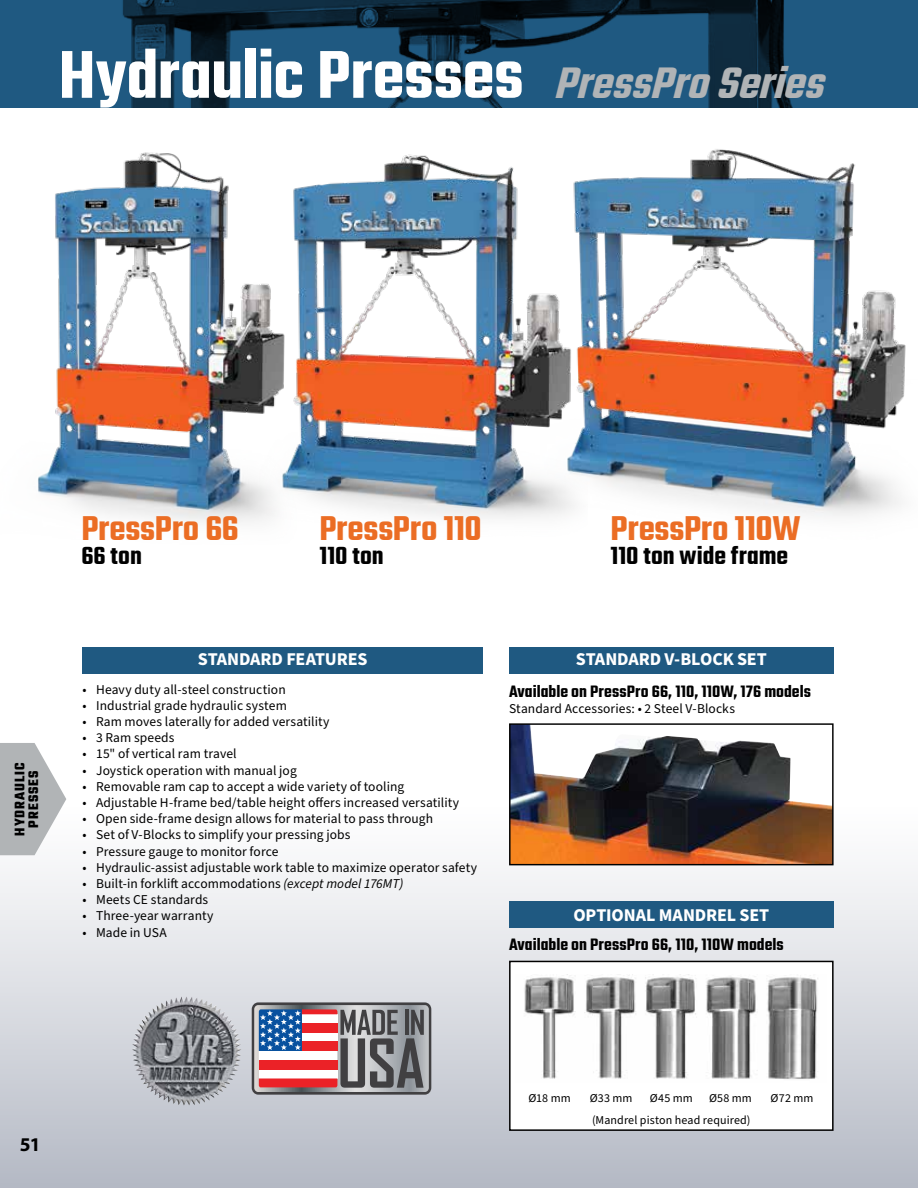
<style>
.page{position:relative;width:918px;height:1188px;background:#fff}
.page>*{position:absolute;margin:0;border:0;box-sizing:border-box;transform-origin:0 0}
.t1{font:600 73.5px "Teko";letter-spacing:-.005em;color:#fff}
.t2{font:italic 600 48px "Teko";color:#b1b4b6}
.t3{font:600 37.5px "Teko";letter-spacing:-.005em;color:#eb6d24}
.t4{font:600 27px "Teko";color:#000}
.t5{font:700 19.5px "Myriad Pro";color:#000}
.t6{font:600 18px "Teko";letter-spacing:.005em;color:#000}
.t7{font:700 18px "Source Sans Pro";letter-spacing:-.01em;color:#fff}
.t8{font:700 15px/13.5px "Teko";letter-spacing:.065em;color:#000;text-align:center}
.t9{font:13.5px "Source Sans Pro";letter-spacing:.005em;color:#000}
.t10{font:12px "Source Sans Pro";letter-spacing:.01em;color:#000}
.s1{font-style:italic}
</style>
<div class="page">
<div style="left:0;top:585px;width:918px;height:603px;background:linear-gradient(to bottom,#fff,#bec2cb)"></div>
<img style="left:297px;top:154px;width:243px;height:364px">
<img style="left:38px;top:152px;width:259px;height:371px">
<img style="left:540px;top:149px;width:366px;height:368px">
<svg style="left:0;top:0;width:918px;height:108px;background:#184564"></svg>
<img style="left:511px;top:725px;width:321px;height:138px">
<div style="left:509px;top:723px;width:325px;height:142px;border:1px solid #000"></div>
<div style="left:83px;top:647px;width:400px;height:27px;background:#1f5981"></div>
<div style="left:509px;top:647px;width:325px;height:27px;background:#1f5981"></div>
<div style="left:509px;top:901px;width:325px;height:27px;background:#1f5981"></div>
<div style="left:510px;top:961px;width:323px;height:169px;background:#fff"></div>
<img style="left:524px;top:975px;width:294px;height:104px">
<div style="left:509px;top:961px;width:325px;height:170px;border:2px solid #000"></div>
<svg style="left:252px;top:1002px;width:179px;height:93px;background:#97828b"></svg>
<img style="left:132px;top:996px;width:73px;height:110px">
<svg style="left:0;top:743px;width:66px;height:112px"></svg>
<h1 class="t1" style="left:59px;top:30px;width:467px">Hydraulic Presses</h1>
<h2 class="t2" style="left:554px;top:54px;width:287px">PressProSeries</h2>
<p class="t8" style="left:14px;top:836px;width:75px;rotate:-90deg">HYDRAULIC<br>PRESSES</p>
<h3 class="t3" style="left:81px;top:505px;width:159px">PressPro 66</h3>
<h3 class="t4" style="left:81px;top:539px;width:62px">66 ton</h3>
<h3 class="t3" style="left:319px;top:505px;width:164px">PressPro 110</h3>
<h3 class="t4" style="left:319px;top:539px;width:66px">110 ton</h3>
<h3 class="t3" style="left:611px;top:505px;width:192px">PressPro 110W</h3>
<h3 class="t4" style="left:611px;top:539px;width:179px">110 ton wide frame</h3>
<h3 class="t7" style="left:198px;top:646px;width:171px">STANDARD FEATURES</h3>
<h3 class="t7" style="left:576px;top:646px;width:192px">STANDARD V-BLOCK SET</h3>
<p class="t9" style="left:83px;top:680px;width:205px">• Heavy duty all-steel construction</p>
<p class="t9" style="left:83px;top:696px;width:206px">• Industrial grade hydraulic system</p>
<p class="t9" style="left:83px;top:713px;width:248px">• Ram moves laterally for added versatility</p>
<p class="t9" style="left:83px;top:729px;width:93px">• 3 Ram speeds</p>
<p class="t9" style="left:83px;top:745px;width:156px">• 15" of vertical ram travel</p>
<p class="t9" style="left:83px;top:761px;width:216px">• Joystick operation with manual jog</p>
<p class="t9" style="left:83px;top:777px;width:323px">• Removable ram cap to accept a wide variety of tooling</p>
<p class="t9" style="left:83px;top:794px;width:378px">• Adjustable H-frame bed/table height offers increased versatility</p>
<p class="t9" style="left:83px;top:810px;width:352px">• Open side-frame design allows for material to pass through</p>
<p class="t9" style="left:83px;top:826px;width:269px">• Set of V-Blocks to simplify your pressing jobs</p>
<p class="t9" style="left:83px;top:842px;width:197px">• Pressure gauge to monitor force</p>
<p class="t9" style="left:83px;top:858px;width:396px">• Hydraulic-assist adjustable work table to maximize operator safety</p>
<p class="t9" style="left:83px;top:875px;width:322px">• Built-in forklift accommodations <span class="s1">(except model 176MT)</span></p>
<p class="t9" style="left:83px;top:891px;width:127px">• Meets CE standards</p>
<p class="t9" style="left:83px;top:907px;width:132px">• Three-year warranty</p>
<p class="t9" style="left:83px;top:923px;width:86px">• Made in USA</p>
<h3 class="t6" style="left:509px;top:681px;width:303px">Available on PressPro 66, 110, 110W, 176 models</h3>
<p class="t9" style="left:509px;top:700px;width:227px">Standard Accessories: • 2 Steel V-Blocks</p>
<h3 class="t7" style="left:573px;top:903px;width:197px">OPTIONAL MANDREL SET</h3>
<h3 class="t6" style="left:509px;top:934px;width:276px">Available on PressPro 66, 110, 110W models</h3>
<h3 class="t5" style="left:20px;top:1132px;width:22px">51</h3>
<p class="t10" style="left:529px;top:1090px;width:44px">Ø18 mm</p>
<p class="t10" style="left:590px;top:1090px;width:44px">Ø33 mm</p>
<p class="t10" style="left:650px;top:1090px;width:44px">Ø45 mm</p>
<p class="t10" style="left:709px;top:1090px;width:44px">Ø58 mm</p>
<p class="t10" style="left:771px;top:1090px;width:44px">Ø72 mm</p>
<p class="t10" style="left:592px;top:1112px;width:160px">(Mandrel piston head required)</p>
</div>
